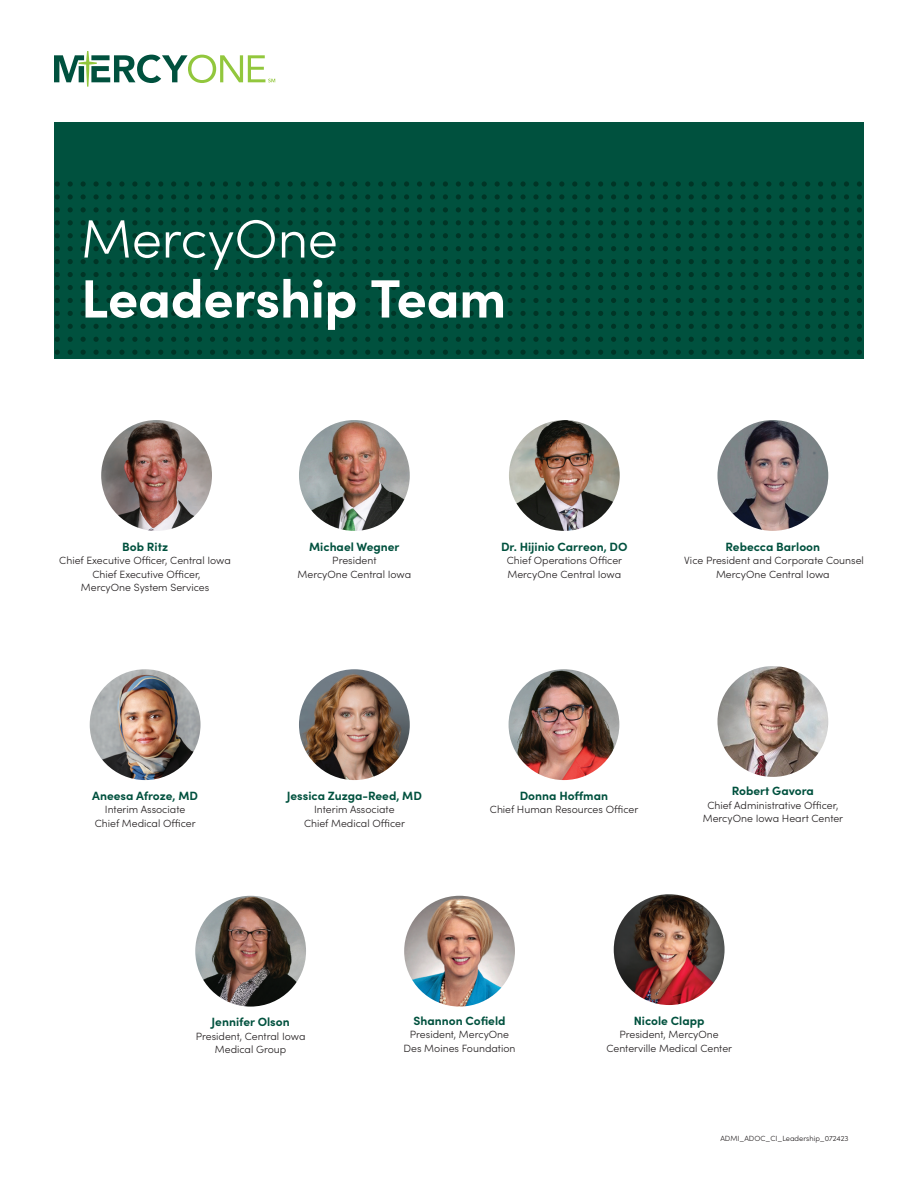
<style>
.page{position:relative;width:918px;height:1188px;background:#fff}
.page>*{position:absolute;margin:0;border:0;box-sizing:border-box;transform-origin:0 0}
.t1{font:700 54px "Sofia Pro";letter-spacing:-.01em;color:#fff}
.t2{font:300 54px "Sofia Pro";letter-spacing:-.005em;color:#fff}
.t3{font:700 12px "Sofia Pro";color:#00513e}
.t4{font:300 10.5px/13.5px "Sofia Pro";color:#231f20;text-align:center}
.t5{font:300 7.5px "Sofia Pro";color:#231f20}
</style>
<div class="page">
<div style="left:54px;top:122px;width:810px;height:237px;background:#00513e"></div>
<svg style="left:55px;top:181px;width:807px;height:174px"></svg>
<svg style="left:54px;top:51px;width:221px;height:36px"></svg>
<img style="left:90px;top:669px;width:111px;height:111px;border-radius:55px">
<img style="left:299px;top:669px;width:111px;height:111px;border-radius:55px">
<img style="left:509px;top:669px;width:110px;height:111px;border-radius:55px">
<img style="left:717px;top:666px;width:111px;height:111px;border-radius:55px">
<img style="left:614px;top:894px;width:111px;height:111px;border-radius:55px">
<img style="left:195px;top:896px;width:111px;height:111px;border-radius:55px">
<img style="left:404px;top:896px;width:111px;height:111px;border-radius:55px">
<img style="left:101px;top:420px;width:111px;height:111px;border-radius:55px">
<img style="left:299px;top:420px;width:111px;height:111px;border-radius:55px">
<img style="left:509px;top:420px;width:111px;height:111px;border-radius:55px">
<img style="left:717px;top:420px;width:111px;height:111px;border-radius:55px">
<h1 class="t2" style="left:81px;top:200px;width:259px">MercyOne</h1>
<h1 class="t1" style="left:81px;top:257px;width:427px">Leadership Team</h1>
<p class="t3" style="left:122px;top:537px;width:47px">Bob Ritz</p>
<p class="t4" style="left:59px;top:553px;width:173px">Chief Executive Officer, Central Iowa<br>Chief Executive Officer,<br>MercyOne System Services</p>
<p class="t3" style="left:309px;top:537px;width:92px">Michael Wegner</p>
<p class="t4" style="left:298px;top:553px;width:115px">President<br>MercyOne Central Iowa</p>
<p class="t3" style="left:501px;top:537px;width:128px">Dr. Hijinio Carreon, DO</p>
<p class="t4" style="left:507px;top:553px;width:117px;text-align:left">Chief Operations Officer<br>MercyOne Central Iowa</p>
<p class="t3" style="left:726px;top:537px;width:96px">Rebecca Barloon</p>
<p class="t4" style="left:684px;top:553px;width:181px">Vice President and Corporate Counsel<br>MercyOne Central Iowa</p>
<p class="t3" style="left:92px;top:786px;width:107px">Aneesa Afroze, MD</p>
<p class="t4" style="left:95px;top:802px;width:102px">Interim Associate<br>Chief Medical Officer</p>
<p class="t3" style="left:287px;top:786px;width:137px">Jessica Zuzga-Reed, MD</p>
<p class="t4" style="left:304px;top:802px;width:102px">Interim Associate<br>Chief Medical Officer</p>
<p class="t3" style="left:520px;top:786px;width:90px">Donna Hoffman</p>
<p class="t4" style="left:490px;top:802px;width:150px">Chief Human Resources Officer</p>
<p class="t3" style="left:732px;top:782px;width:84px">Robert Gavora</p>
<p class="t4" style="left:703px;top:798px;width:142px">Chief Administrative Officer,<br>MercyOne Iowa Heart Center</p>
<p class="t3" style="left:212px;top:1013px;width:80px">Jennifer Olson</p>
<p class="t4" style="left:196px;top:1029px;width:111px">President, Central Iowa<br>Medical Group</p>
<p class="t3" style="left:414px;top:1011px;width:93px">Shannon Cofield</p>
<p class="t4" style="left:404px;top:1027px;width:114px">President, MercyOne<br>Des Moines Foundation</p>
<p class="t3" style="left:634px;top:1011px;width:72px">Nicole Clapp</p>
<p class="t4" style="left:606px;top:1027px;width:127px">President, MercyOne<br>Centerville Medical Center</p>
<p class="t5" style="left:720px;top:1133px;width:130px">ADMI_ADOC_CI_Leadership_072423</p>
</div>
